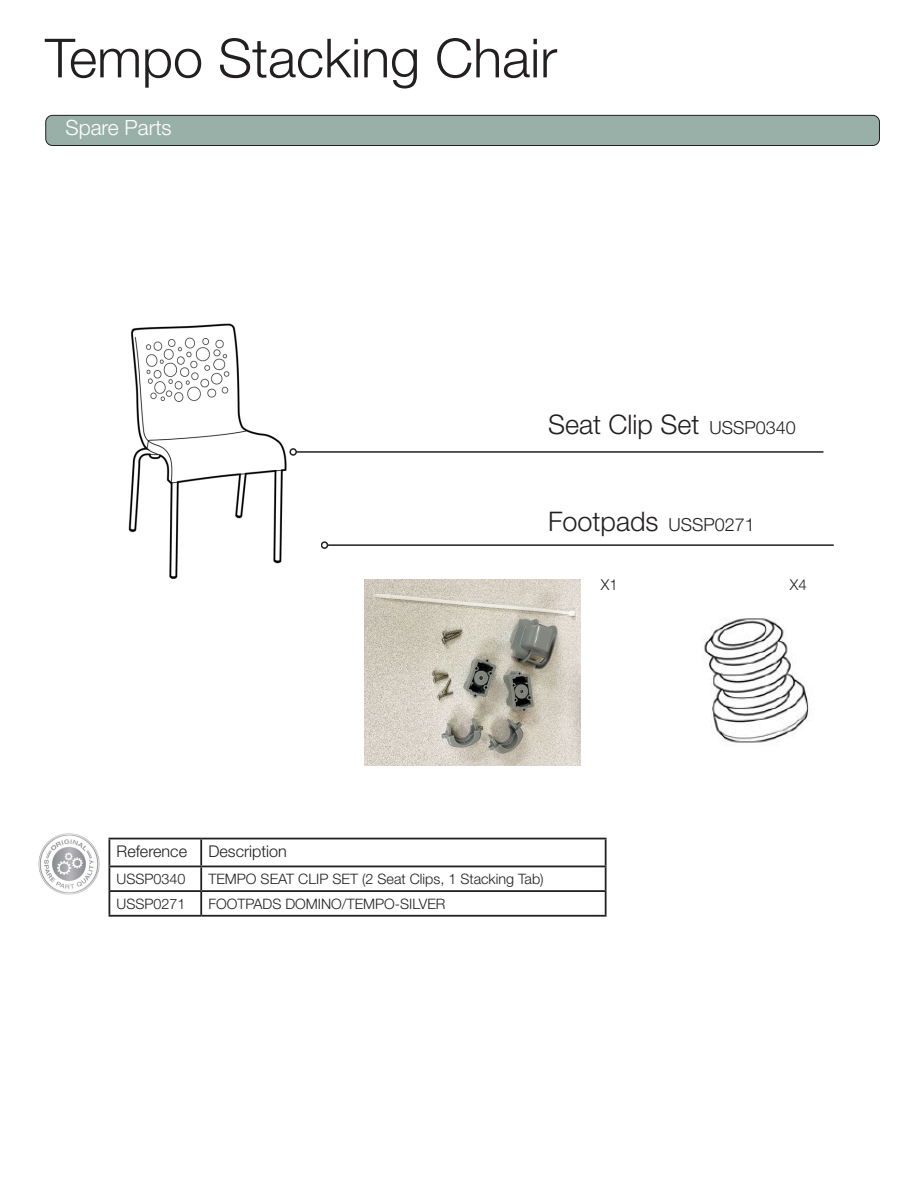
<style>
.page{position:relative;width:918px;height:1188px;background:#fff}
.page>*{position:absolute;margin:0;border:0;box-sizing:border-box;transform-origin:0 0}
.t1{font:300 54px "Helvetica Neue LT Std";color:#231f20}
.t2{font:300 27px "Helvetica Neue LT Std";color:#231f20}
.t3{font:300 21px "Helvetica Neue LT Std";color:#fff}
.t4{font:300 16.2px "Helvetica Neue LT Std";color:#231f20}
.t5{font:300 15px "Helvetica Neue LT Std";color:#231f20}
.t6{font:300 14.4px "Helvetica Neue LT Std";color:#231f20}
.s1{font-size:18px}
</style>
<div class="page">
<hr style="left:328px;top:544px;width:506px;height:2px;background:#231f20">
<div style="left:321px;top:541px;width:7px;height:8px;border:2px solid #231f20;border-radius:50%"></div>
<img style="left:38px;top:833px;width:62px;height:62px">
<hr style="left:109px;top:838px;width:92px;height:1px;background:#231f20">
<hr style="left:201px;top:838px;width:406px;height:1px;background:#231f20">
<hr style="left:200px;top:839px;width:2px;height:27px;background:#231f20">
<hr style="left:605px;top:839px;width:2px;height:27px;background:#231f20">
<hr style="left:109px;top:866px;width:92px;height:1px;background:#231f20">
<hr style="left:201px;top:866px;width:406px;height:1px;background:#231f20">
<hr style="left:200px;top:867px;width:2px;height:23px;background:#231f20">
<hr style="left:605px;top:867px;width:2px;height:23px;background:#231f20">
<hr style="left:109px;top:890px;width:92px;height:2px;background:#231f20">
<svg style="left:109px;top:839px;width:1px;height:76px"></svg>
<hr style="left:201px;top:890px;width:406px;height:2px;background:#231f20">
<hr style="left:200px;top:892px;width:2px;height:23px;background:#231f20">
<hr style="left:605px;top:892px;width:2px;height:23px;background:#231f20">
<hr style="left:109px;top:915px;width:92px;height:2px;background:#231f20">
<hr style="left:201px;top:915px;width:406px;height:2px;background:#231f20">
<img style="left:703px;top:618px;width:107px;height:125px">
<img style="left:128px;top:323px;width:169px;height:256px">
<img style="left:365px;top:580px;width:216px;height:185px">
<hr style="left:296px;top:451px;width:527px;height:2px;background:#231f20">
<div style="left:289px;top:448px;width:8px;height:8px;border:2px solid #231f20;border-radius:50%"></div>
<div style="left:46px;top:115px;width:833px;height:31px;background:#99b0a8;border-radius:7px"></div>
<div style="left:45px;top:115px;width:835px;height:31px;border:1px solid #231f20;border-radius:7px"></div>
<p class="t1" style="left:45px;top:25px;width:514px">Tempo Stacking Chair</p>
<p class="t3" style="left:65px;top:115px;width:108px">Spare Parts</p>
<p class="t2" style="left:548px;top:407px;width:249px">Seat Clip Set <span class="s1">USSP0340</span></p>
<p class="t2" style="left:548px;top:505px;width:208px">Footpads <span class="s1">USSP0271</span></p>
<p class="t5" style="left:601px;top:576px;width:18px">X1</p>
<p class="t5" style="left:790px;top:576px;width:18px">X4</p>
<p class="t4" style="left:117px;top:842px;width:72px">Reference</p>
<p class="t4" style="left:208px;top:842px;width:80px">Description</p>
<p class="t6" style="left:117px;top:870px;width:71px">USSP0340</p>
<p class="t6" style="left:208px;top:870px;width:337px">TEMPO SEAT CLIP SET (2 Seat Clips, 1 Stacking Tab)</p>
<p class="t6" style="left:117px;top:895px;width:71px">USSP0271</p>
<p class="t6" style="left:208px;top:895px;width:239px">FOOTPADS DOMINO/TEMPO-SILVER</p>
</div>
